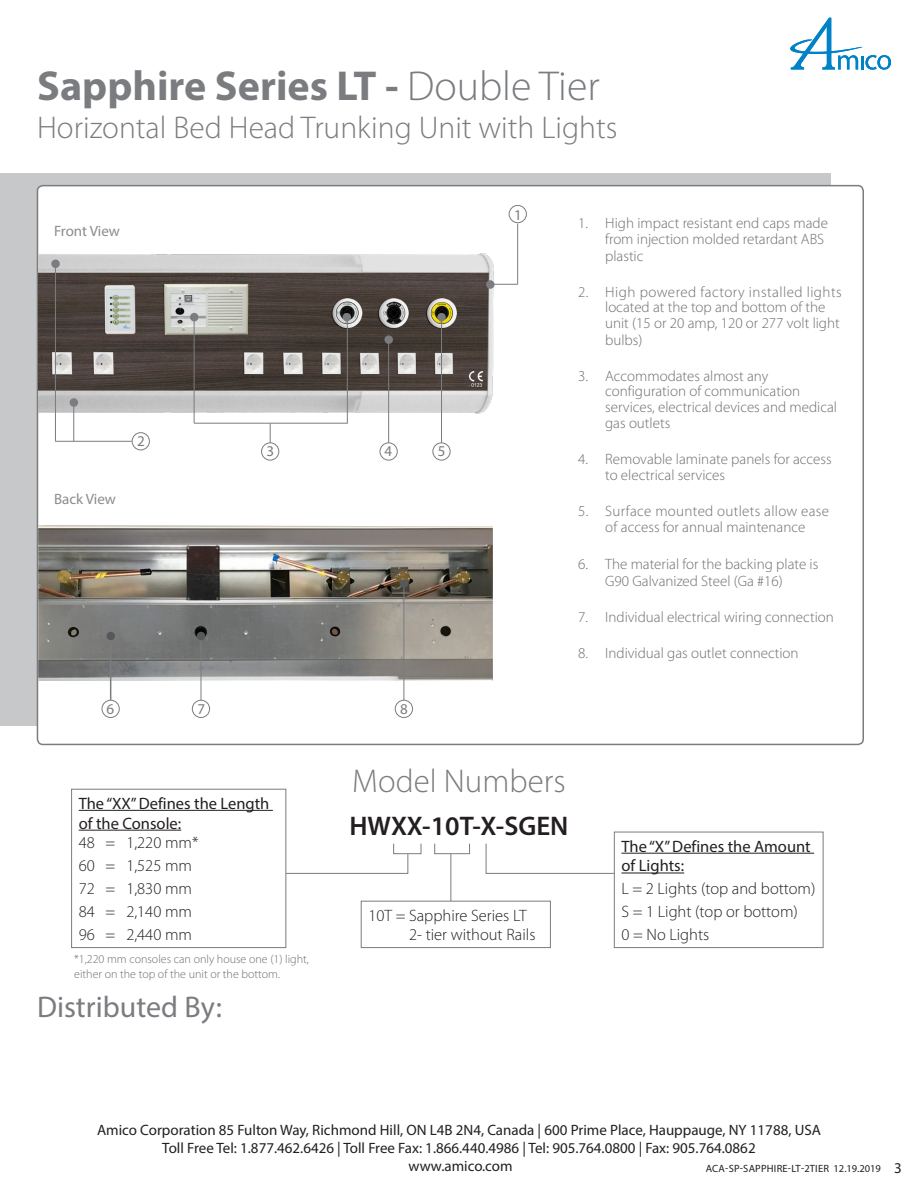
<style>
.page{position:relative;width:918px;height:1188px;background:#fff}
.page>*{position:absolute;margin:0;border:0;box-sizing:border-box;transform-origin:0 0}
.main_head_2{font:700 42px "Myriad Pro";color:#7a7c7f}
.t1{font:300 33px "Myriad Pro";color:#7a7c7f}
.main_head_2-2{font:300 31.5px "Myriad Pro";color:#7a7c7f}
.t2{font:30px "Myriad Pro";color:#7a7c7f}
.t3{font:600 27px "Myriad Pro";color:#231f20}
.legend_text{font:300 16.5px/19.8px "Myriad Pro";color:#231f20}
.legend_subhead{font:16.5px/19.8px "Myriad Pro";color:#231f20}
.legend_text-2{font:16.5px/19.8px "Myriad Pro";color:#231f20}
.t4{font:300 15px/15.8px "Myriad Pro";color:#6c6d70}
.spec_sheet_footer{font:15px "Myriad Pro";color:#231f20}
.t5{font:15px "Myriad Pro";color:#8a8c8f}
.t6{font:15px "Myriad Pro";color:#7a7c7f}
.Body_Text_2{font:15px "Myriad Pro";color:#231f20}
.t7{font:300 12px/14.4px "Myriad Pro";color:#6c6d70}
.spec_sheet_code{font:10.5px "Myriad Pro";letter-spacing:.02em;color:#231f20}
.s1{font-weight:300}
</style>
<div class="page">
<svg style="left:790px;top:18px;width:101px;height:52px"></svg>
<div style="left:0;top:173px;width:831px;height:553px;background:#c7c8ca"></div>
<div style="left:37px;top:186px;width:826px;height:558px;background:#fff;border-radius:5px"></div>
<svg style="left:485px;top:843px;width:129px;height:31px"></svg>
<hr style="left:79px;top:810px;width:194px;height:1px;background:#231f20">
<hr style="left:79px;top:830px;width:102px;height:1px;background:#231f20">
<div style="left:71px;top:789px;width:215px;height:159px;border:1px solid #7a7c7f"></div>
<hr style="left:621px;top:853px;width:193px;height:1px;background:#231f20">
<hr style="left:621px;top:873px;width:63px;height:1px;background:#231f20">
<div style="left:614px;top:832px;width:210px;height:116px;border:1px solid #7a7c7f"></div>
<svg style="left:434px;top:843px;width:36px;height:11px"></svg>
<svg style="left:284px;top:843px;width:138px;height:31px"></svg>
<hr style="left:450px;top:854px;width:1px;height:62px;background:#7a7c7f">
<div style="left:361px;top:901px;width:189px;height:47px;background:#fff"></div>
<div style="left:361px;top:901px;width:190px;height:47px;border:1px solid #7a7c7f"></div>
<img style="left:38px;top:228px;width:460px;height:216px">
<div style="left:486px;top:280px;width:9px;height:9px;background:#7a7c7f;border-radius:50%"></div>
<svg style="left:494px;top:284px;width:23px;height:1px"></svg>
<div style="left:509px;top:205px;width:18px;height:18px;border:1px solid #7a7c7f;border-radius:50%"></div>
<hr style="left:388px;top:338px;width:1px;height:113px;background:#7a7c7f">
<div style="left:384px;top:335px;width:9px;height:9px;background:#7a7c7f;border-radius:50%"></div>
<div style="left:190px;top:313px;width:8px;height:8px;background:#7a7c7f;border-radius:50%"></div>
<div style="left:343px;top:313px;width:8px;height:8px;background:#7a7c7f;border-radius:50%"></div>
<hr style="left:194px;top:317px;width:1px;height:106px;background:#7a7c7f">
<hr style="left:347px;top:317px;width:1px;height:106px;background:#7a7c7f">
<hr style="left:194px;top:423px;width:154px;height:1px;background:#7a7c7f">
<svg style="left:270px;top:424px;width:1px;height:18px"></svg>
<hr style="left:441px;top:318px;width:1px;height:133px;background:#7a7c7f">
<div style="left:437px;top:313px;width:9px;height:8px;background:#7a7c7f;border-radius:50%"></div>
<hr style="left:517px;top:224px;width:1px;height:60px;background:#7a7c7f">
<div style="left:51px;top:260px;width:9px;height:8px;background:#7a7c7f;border-radius:50%"></div>
<div style="left:70px;top:398px;width:8px;height:9px;background:#7a7c7f;border-radius:50%"></div>
<hr style="left:55px;top:264px;width:1px;height:177px;background:#7a7c7f">
<hr style="left:55px;top:441px;width:77px;height:1px;background:#7a7c7f">
<hr style="left:73px;top:401px;width:1px;height:40px;background:#7a7c7f">
<div style="left:132px;top:433px;width:17px;height:17px;background:#fff;border-radius:50%"></div>
<div style="left:132px;top:432px;width:18px;height:18px;border:1px solid #7a7c7f;border-radius:50%"></div>
<svg style="left:470px;top:372px;width:13px;height:15px"></svg>
<div style="left:380px;top:443px;width:17px;height:17px;background:#fff;border-radius:50%"></div>
<div style="left:380px;top:442px;width:18px;height:19px;border:1px solid #7a7c7f;border-radius:50%"></div>
<div style="left:261px;top:442px;width:18px;height:19px;border:1px solid #7a7c7f;border-radius:50%"></div>
<div style="left:433px;top:443px;width:17px;height:17px;background:#fff;border-radius:50%"></div>
<div style="left:432px;top:442px;width:19px;height:19px;border:1px solid #7a7c7f;border-radius:50%"></div>
<img style="left:38px;top:526px;width:455px;height:155px">
<hr style="left:110px;top:633px;width:1px;height:71px;background:#7a7c7f">
<hr style="left:404px;top:582px;width:1px;height:122px;background:#7a7c7f">
<hr style="left:201px;top:634px;width:1px;height:70px;background:#7a7c7f">
<div style="left:102px;top:700px;width:17px;height:18px;background:#fff;border-radius:50%"></div>
<div style="left:102px;top:700px;width:18px;height:18px;border:1px solid #7a7c7f;border-radius:50%"></div>
<div style="left:395px;top:700px;width:18px;height:18px;background:#fff;border-radius:50%"></div>
<div style="left:395px;top:700px;width:18px;height:18px;border:1px solid #7a7c7f;border-radius:50%"></div>
<div style="left:192px;top:700px;width:18px;height:18px;background:#fff;border-radius:50%"></div>
<div style="left:192px;top:700px;width:18px;height:18px;border:1px solid #7a7c7f;border-radius:50%"></div>
<div style="left:106px;top:632px;width:9px;height:8px;background:#57585a;border-radius:50%"></div>
<div style="left:400px;top:579px;width:8px;height:9px;background:#57585a;border-radius:50%"></div>
<div style="left:197px;top:632px;width:8px;height:8px;background:#57585a;border-radius:50%"></div>
<p class="main_head_2" style="left:37px;top:59px;width:564px">Sapphire Series LT - <span class="s1">Double Tier</span></p>
<p class="main_head_2-2" style="left:37px;top:109px;width:582px">Horizontal Bed Head Trunking Unit with Lights</p>
<p class="t5" style="left:54px;top:222px;width:67px">Front View</p>
<p class="t5" style="left:54px;top:489px;width:63px">Back View</p>
<p class="t6" style="left:137px;top:432px;width:9px">2</p>
<p class="t6" style="left:267px;top:442px;width:9px">3</p>
<p class="t6" style="left:384px;top:442px;width:9px">4</p>
<p class="t6" style="left:438px;top:442px;width:9px">5</p>
<p class="t6" style="left:106px;top:700px;width:9px">6</p>
<p class="t6" style="left:197px;top:700px;width:9px">7</p>
<p class="t6" style="left:400px;top:700px;width:9px">8</p>
<p class="t6" style="left:514px;top:205px;width:9px">1</p>
<p class="t4" style="left:605px;top:215px;width:224px;line-height:16.2px;text-indent:-27px">1. High impact resistant end caps made from injection molded retardant ABS plastic</p>
<p class="t4" style="left:605px;top:283px;width:238px;text-indent:-27px">2. High powered factory installed lights located at the top and bottom of the unit (15 or 20 amp, 120 or 277 volt light bulbs)</p>
<p class="t4" style="left:605px;top:368px;width:233px;text-indent:-27px">3. Accommodates almost any configuration of communication services, electrical devices and medical gas outlets</p>
<p class="t4" style="left:605px;top:450px;width:228px;line-height:16.5px;text-indent:-27px">4. Removable laminate panels for access to electrical services</p>
<p class="t4" style="left:578px;top:503px;width:252px;text-align:center">5. Surface mounted outlets allow ease of access for annual maintenance</p>
<p class="t4" style="left:578px;top:555px;width:242px;line-height:16.8px;text-align:center">6. The material for the backing plate is<br>G90 Galvanized Steel (Ga #16)</p>
<p class="t4" style="left:578px;top:609px;width:257px">7. Individual electrical wiring connection</p>
<p class="t4" style="left:578px;top:645px;width:222px">8. Individual gas outlet connection</p>
<p class="legend_subhead" style="left:79px;top:793px;width:192px">The “XX” Defines the Length of the Console:</p>
<p class="legend_text" style="left:79px;top:833px;width:121px">48 = 1,220 mm*</p>
<p class="legend_text" style="left:79px;top:856px;width:115px">60 = 1,525 mm</p>
<p class="legend_text" style="left:79px;top:879px;width:115px">72 = 1,830 mm</p>
<p class="legend_text" style="left:79px;top:902px;width:115px">84 = 2,140 mm</p>
<p class="legend_text" style="left:79px;top:925px;width:115px">96 = 2,440 mm</p>
<p class="t7" style="left:74px;top:952px;width:236px">*1,220 mm consoles can only house one (1) light, either on the top of the unit or the bottom.</p>
<p class="t2" style="left:37px;top:988px;width:186px">Distributed By:</p>
<p class="t1" style="left:352px;top:761px;width:215px">Model Numbers</p>
<p class="t3" style="left:349px;top:809px;width:221px">HWXX-10T-X-SGEN</p>
<p class="legend_text" style="left:409px;top:905px;width:128px;text-indent:-41px">10T = Sapphire Series LT<br>2- tier without Rails</p>
<p class="legend_text-2" style="left:621px;top:836px;width:191px">The “X” Defines the Amount of Lights:</p>
<p class="legend_text" style="left:621px;top:879px;width:196px">L = 2 Lights (top and bottom)</p>
<p class="legend_text" style="left:621px;top:902px;width:178px">S = 1 Light (top or bottom)</p>
<p class="legend_text" style="left:621px;top:925px;width:89px">0 = No Lights</p>
<p class="spec_sheet_footer" style="left:97px;top:1120px;width:725px">Amico Corporation 85 Fulton Way, Richmond Hill, ON L4B 2N4, Canada | 600 Prime Place, Hauppauge, NY 11788, USA</p>
<p class="spec_sheet_footer" style="left:162px;top:1138px;width:595px">Toll Free Tel: 1.877.462.6426 | Toll Free Fax: 1.866.440.4986 | Tel: 905.764.0800 | Fax: 905.764.0862</p>
<p class="spec_sheet_footer" style="left:408px;top:1156px;width:106px">www.amico.com</p>
<p class="spec_sheet_code" style="left:706px;top:1162px;width:177px">ACA-SP-SAPPHIRE-LT-2TIER 12.19.2019</p>
<p class="Body_Text_2" style="left:894px;top:1159px;width:9px">3</p>
</div>
